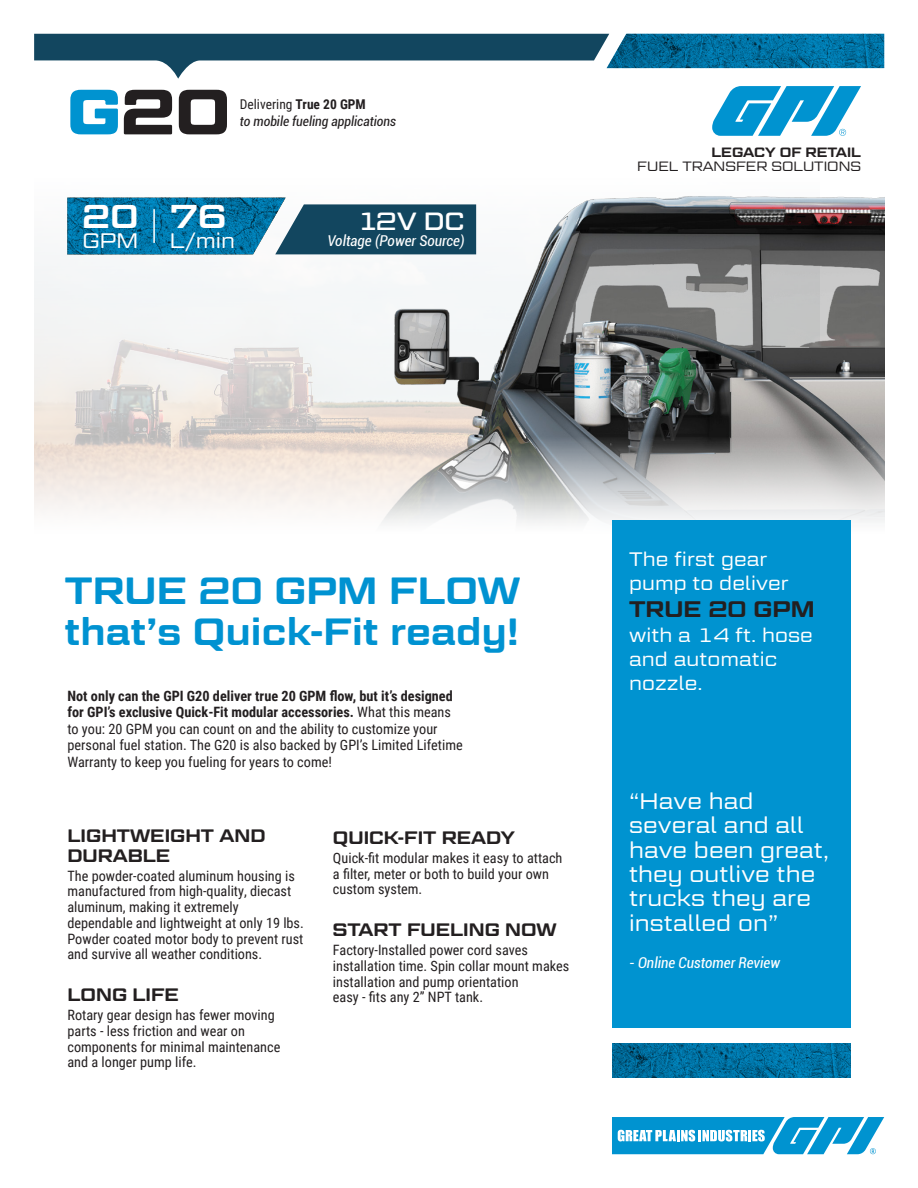
<style>
.page{position:relative;width:918px;height:1188px;background:#fff}
.page>*{position:absolute;margin:0;border:0;box-sizing:border-box;transform-origin:0 0}
.t1{font:700 63.75px "Geom Graphic";color:#231f20}
.t2{font:600 37.8px/40.5px "Geom Graphic";letter-spacing:.005em;color:#0092d1}
.t3{font:600 33px "Geom Graphic";color:#fff}
.t4{font:24.9px "Geom Graphic";color:#fff}
.t5{font:300 22.5px/24.3px "Geom Graphic";letter-spacing:.005em;color:#fff}
.t6{font:600 22.5px "Geom Graphic";letter-spacing:.005em;color:#231f20}
.t7{font:300 21px "Geom Graphic";color:#fff}
.t8{font:300 19.5px/24.3px "Geom Graphic";letter-spacing:.005em;color:#fff}
.t9{font:600 18px/19.5px "Geom Graphic";color:#231f20}
.t10{font:italic condensed 15px "Roboto";color:#fff}
.t11{font:14.25px/15.8px "Roboto Condensed";color:#231f20}
.t12{font:italic condensed 13.5px "Roboto";color:#231f20}
.t13{font:300 13.5px "Geom Graphic";color:#231f20}
.t14{font:13.5px "Roboto Condensed";color:#231f20}
.t15{font:600 13.5px "Geom Graphic";color:#231f20}
.s1{color:#0093d0}
.s2{font-weight:700}
</style>
<div class="page">
<img style="left:34px;top:197px;width:174px;height:215px">
<img style="left:208px;top:196px;width:676px;height:216px">
<svg style="left:34px;top:412px;width:851px;height:136px"></svg>
<svg style="left:612px;top:1117px;width:272px;height:37px"></svg>
<div style="left:612px;top:521px;width:238px;height:507px;background:#0093d0"></div>
<svg style="left:612px;top:1043px;width:238px;height:35px;background:#006e9e"></svg>
<svg style="left:67px;top:198px;width:409px;height:56px;background:#216d8f"></svg>
<hr style="left:153px;top:209px;width:2px;height:34px;background:#fff">
<svg style="left:34px;top:34px;width:850px;height:45px"></svg>
<svg style="left:712px;top:86px;width:149px;height:50px"></svg>
<p class="t1" style="left:67px;top:73px;width:165px"><span class="s1">G</span>20</p>
<p class="t14" style="left:240px;top:95px;width:127px">Delivering <span class="s2">True 20 GPM</span></p>
<p class="t12" style="left:240px;top:111px;width:158px">to mobile fueling applications</p>
<p class="t3" style="left:82px;top:196px;width:58px">20</p>
<p class="t7" style="left:82px;top:228px;width:57px">GPM</p>
<p class="t3" style="left:170px;top:196px;width:58px">76</p>
<p class="t7" style="left:170px;top:228px;width:67px">L/min</p>
<p class="t4" style="left:357px;top:206px;width:109px">12V DC</p>
<p class="t10" style="left:327px;top:230px;width:139px">Voltage (Power Source)</p>
<p class="t15" style="left:711px;top:144px;width:151px">LEGACY OF RETAIL</p>
<p class="t13" style="left:637px;top:158px;width:225px">FUEL TRANSFER SOLUTIONS</p>
<p class="t2" style="left:65px;top:570px;width:457px">TRUE 20 GPM FLOW that’s Quick-Fit ready!</p>
<p class="t11" style="left:68px;top:687px;width:397px;line-height:16.5px"><span class="s2">Not only can the GPI G20 deliver true 20 GPM flow, but it’s designed for GPI’s exclusive Quick-Fit modular accessories.</span> What this means to you: 20 GPM you can count on and the ability to customize your personal fuel station. The G20 is also backed by GPI’s Limited Lifetime Warranty to keep you fueling for years to come!</p>
<p class="t9" style="left:68px;top:826px;width:200px">LIGHTWEIGHT AND<br>DURABLE</p>
<p class="t11" style="left:68px;top:867px;width:238px">The powder-coated aluminum housing is manufactured from high-quality, diecast aluminum, making it extremely dependable and lightweight at only 19 lbs.<br>Powder coated motor body to prevent rust and survive all weather conditions.</p>
<p class="t9" style="left:68px;top:985px;width:113px">LONG LIFE</p>
<p class="t11" style="left:68px;top:1007px;width:214px">Rotary gear design has fewer moving parts - less friction and wear on components for minimal maintenance and a longer pump life.</p>
<p class="t9" style="left:333px;top:827px;width:184px">QUICK-FIT READY</p>
<p class="t11" style="left:333px;top:849px;width:231px">Quick-fit modular makes it easy to attach a filter, meter or both to build your own custom system.</p>
<p class="t9" style="left:333px;top:920px;width:225px">START FUELING NOW</p>
<p class="t11" style="left:333px;top:942px;width:238px">Factory-Installed power cord saves installation time. Spin collar mount makes installation and pump orientation<br>easy - fits any 2” NPT tank.</p>
<p class="t8" style="left:629px;top:547px;width:140px">The first gear</p>
<p class="t8" style="left:629px;top:571px;width:161px">pump to deliver</p>
<p class="t6" style="left:629px;top:596px;width:187px">TRUE 20 GPM</p>
<p class="t8" style="left:629px;top:622px;width:185px">with a 14 ft. hose and automatic nozzle.</p>
<p class="t5" style="left:629px;top:788px;width:201px">“Have had several and all have been great, they outlive the trucks they are installed on”</p>
<p class="t10" style="left:629px;top:952px;width:153px">- Online Customer Review</p>
</div>
